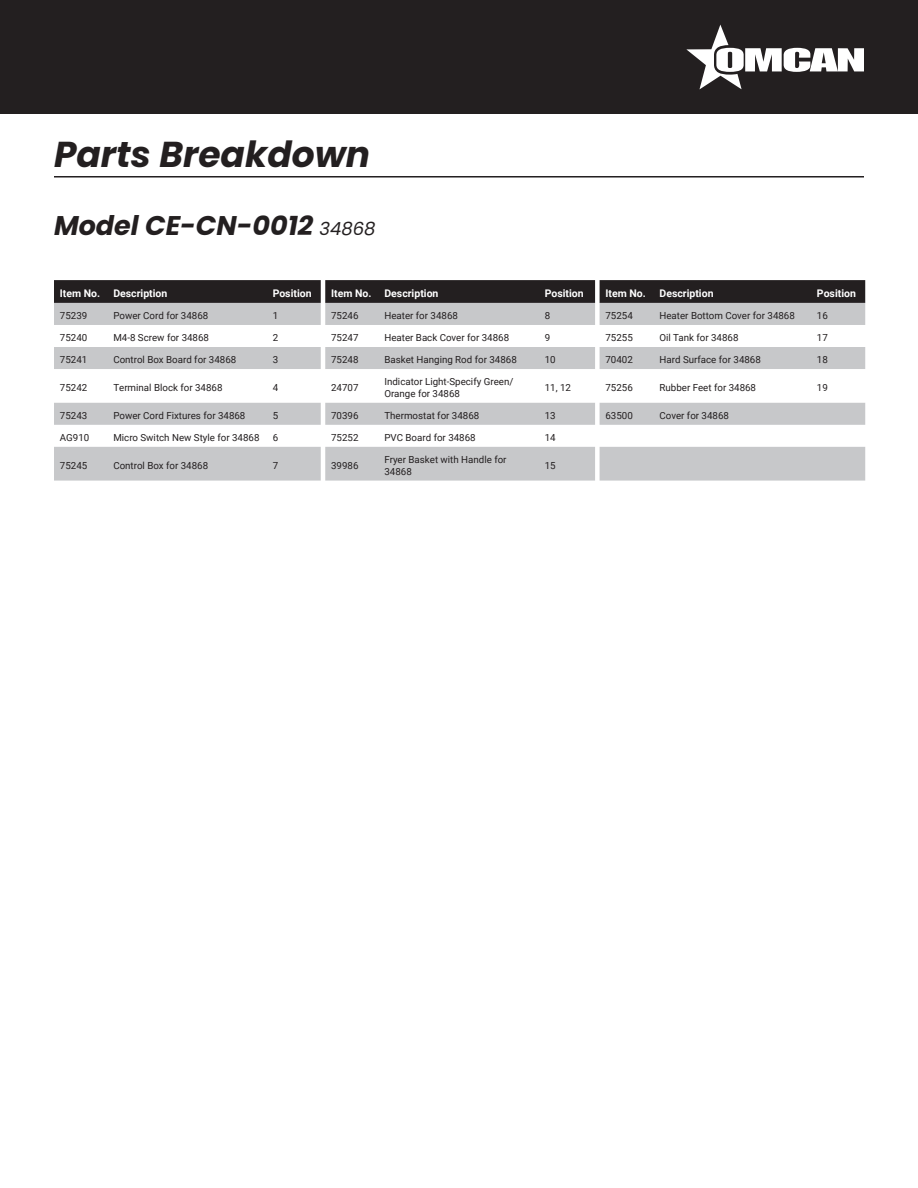
<style>
.page{position:relative;width:918px;height:1188px;background:#fff}
.page>*{position:absolute;margin:0;border:0;box-sizing:border-box;transform-origin:0 0}
.t1{font:italic 700 36px "Poppins";color:#231f20}
.t2{font:italic 700 27px "Poppins";color:#231f20}
.t3{font:700 10.5px "Roboto";color:#fff}
.t4{font:9.75px/11.7px "Roboto";color:#231f20}
.s1{font-weight:400;font-size:18px}
</style>
<div class="page">
<div style="left:0;top:0;width:918px;height:114px;background:#231f20"></div>
<svg style="left:686px;top:25px;width:178px;height:64px"></svg>
<hr style="left:54px;top:176px;width:810px;height:2px;background:#231f20">
<svg style="left:54px;top:280px;width:811px;height:23px;background:#272324"></svg>
<svg style="left:54px;top:303px;width:811px;height:178px;fill:#c7c8ca"></svg>
<p class="t1" style="left:54px;top:133px;width:318px">Parts Breakdown</p>
<p class="t2" style="left:54px;top:210px;width:323px">Model CE-CN-0012 <span class="s1">34868</span></p>
<p class="t3" style="left:60px;top:286px;width:42px">Item No.</p>
<p class="t3" style="left:113px;top:286px;width:56px">Description</p>
<p class="t3" style="left:273px;top:286px;width:40px">Position</p>
<p class="t3" style="left:331px;top:286px;width:42px">Item No.</p>
<p class="t3" style="left:384px;top:286px;width:56px">Description</p>
<p class="t3" style="left:545px;top:286px;width:40px">Position</p>
<p class="t3" style="left:605px;top:286px;width:42px">Item No.</p>
<p class="t3" style="left:660px;top:286px;width:56px">Description</p>
<p class="t3" style="left:817px;top:286px;width:40px">Position</p>
<p class="t4" style="left:60px;top:309px;width:29px">75239</p>
<p class="t4" style="left:113px;top:309px;width:97px">Power Cord for 34868</p>
<p class="t4" style="left:273px;top:309px;width:7px">1</p>
<p class="t4" style="left:331px;top:309px;width:29px">75246</p>
<p class="t4" style="left:384px;top:309px;width:75px">Heater for 34868</p>
<p class="t4" style="left:545px;top:309px;width:7px">8</p>
<p class="t4" style="left:605px;top:309px;width:29px">75254</p>
<p class="t4" style="left:660px;top:309px;width:137px">Heater Bottom Cover for 34868</p>
<p class="t4" style="left:817px;top:309px;width:12px">16</p>
<p class="t4" style="left:60px;top:331px;width:29px">75240</p>
<p class="t4" style="left:113px;top:331px;width:97px">M4-8 Screw for 34868</p>
<p class="t4" style="left:273px;top:331px;width:7px">2</p>
<p class="t4" style="left:331px;top:331px;width:29px">75247</p>
<p class="t4" style="left:384px;top:331px;width:126px">Heater Back Cover for 34868</p>
<p class="t4" style="left:545px;top:331px;width:7px">9</p>
<p class="t4" style="left:605px;top:331px;width:29px">75255</p>
<p class="t4" style="left:660px;top:331px;width:81px">Oil Tank for 34868</p>
<p class="t4" style="left:817px;top:331px;width:12px">17</p>
<p class="t4" style="left:60px;top:353px;width:29px">75241</p>
<p class="t4" style="left:113px;top:353px;width:125px">Control Box Board for 34868</p>
<p class="t4" style="left:273px;top:353px;width:7px">3</p>
<p class="t4" style="left:331px;top:353px;width:29px">75248</p>
<p class="t4" style="left:384px;top:353px;width:134px">Basket Hanging Rod for 34868</p>
<p class="t4" style="left:545px;top:353px;width:12px">10</p>
<p class="t4" style="left:605px;top:353px;width:29px">70402</p>
<p class="t4" style="left:660px;top:353px;width:103px">Hard Surface for 34868</p>
<p class="t4" style="left:817px;top:353px;width:12px">18</p>
<p class="t4" style="left:60px;top:381px;width:29px">75242</p>
<p class="t4" style="left:113px;top:381px;width:111px">Terminal Block for 34868</p>
<p class="t4" style="left:273px;top:381px;width:7px">4</p>
<p class="t4" style="left:331px;top:381px;width:29px">24707</p>
<p class="t4" style="left:384px;top:375px;width:130px">Indicator Light-Specify Green/<br>Orange for 34868</p>
<p class="t4" style="left:545px;top:381px;width:28px">11, 12</p>
<p class="t4" style="left:605px;top:381px;width:29px">75256</p>
<p class="t4" style="left:660px;top:381px;width:98px">Rubber Feet for 34868</p>
<p class="t4" style="left:817px;top:381px;width:12px">19</p>
<p class="t4" style="left:60px;top:409px;width:29px">75243</p>
<p class="t4" style="left:113px;top:409px;width:134px">Power Cord Fixtures for 34868</p>
<p class="t4" style="left:273px;top:409px;width:7px">5</p>
<p class="t4" style="left:331px;top:409px;width:29px">70396</p>
<p class="t4" style="left:384px;top:409px;width:96px">Thermostat for 34868</p>
<p class="t4" style="left:545px;top:409px;width:12px">13</p>
<p class="t4" style="left:605px;top:409px;width:29px">63500</p>
<p class="t4" style="left:660px;top:409px;width:71px">Cover for 34868</p>
<p class="t4" style="left:60px;top:431px;width:31px">AG910</p>
<p class="t4" style="left:113px;top:431px;width:148px">Micro Switch New Style for 34868</p>
<p class="t4" style="left:273px;top:431px;width:7px">6</p>
<p class="t4" style="left:331px;top:431px;width:29px">75252</p>
<p class="t4" style="left:384px;top:431px;width:93px">PVC Board for 34868</p>
<p class="t4" style="left:545px;top:431px;width:12px">14</p>
<p class="t4" style="left:60px;top:459px;width:29px">75245</p>
<p class="t4" style="left:113px;top:459px;width:96px">Control Box for 34868</p>
<p class="t4" style="left:273px;top:459px;width:7px">7</p>
<p class="t4" style="left:331px;top:459px;width:29px">39986</p>
<p class="t4" style="left:384px;top:453px;width:124px">Fryer Basket with Handle for<br>34868</p>
<p class="t4" style="left:545px;top:459px;width:12px">15</p>
</div>
